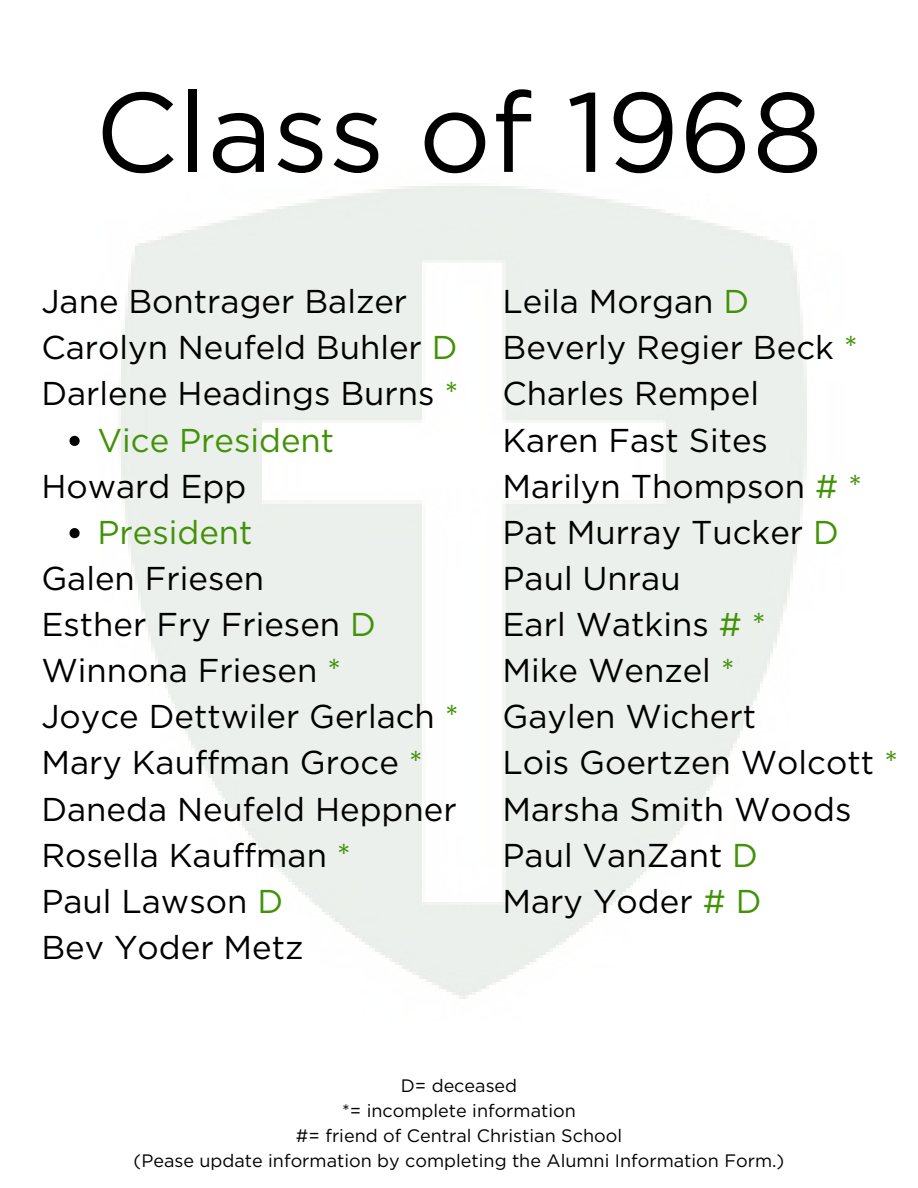
<style>
.page{position:relative;width:918px;height:1188px;background:#fff}
.page>*{position:absolute;margin:0;border:0;box-sizing:border-box;transform-origin:0 0}
.t1{font:112.5px "Gotham";color:#000}
.t2{font:33px "Gotham";color:#000}
.t3{font:33px "Gotham";color:#429207}
.t4{font:18px "Gotham";color:#000}
.s1{color:#429207}
</style>
<div class="page">
<svg style="left:70px;top:436px;width:10px;height:10px"></svg>
<svg style="left:70px;top:528px;width:10px;height:10px"></svg>
<p class="t1" style="left:95px;top:70px;width:729px">Class of 1968</p>
<p class="t2" style="left:41px;top:283px;width:367px">Jane Bontrager Balzer</p>
<p class="t2" style="left:41px;top:329px;width:418px">Carolyn Neufeld Buhler <span class="s1">D</span></p>
<p class="t2" style="left:41px;top:376px;width:419px">Darlene Headings Burns <span class="s1">*</span></p>
<p class="t3" style="left:97px;top:422px;width:238px">Vice President</p>
<p class="t2" style="left:41px;top:468px;width:206px">Howard Epp</p>
<p class="t3" style="left:97px;top:514px;width:157px">President</p>
<p class="t2" style="left:41px;top:560px;width:224px">Galen Friesen</p>
<p class="t2" style="left:41px;top:606px;width:336px">Esther Fry Friesen <span class="s1">D</span></p>
<p class="t2" style="left:41px;top:652px;width:302px">Winnona Friesen <span class="s1">*</span></p>
<p class="t2" style="left:41px;top:698px;width:419px">Joyce Dettwiler Gerlach <span class="s1">*</span></p>
<p class="t2" style="left:41px;top:745px;width:383px">Mary Kauffman Groce <span class="s1">*</span></p>
<p class="t2" style="left:41px;top:791px;width:417px">Daneda Neufeld Heppner</p>
<p class="t2" style="left:41px;top:837px;width:311px">Rosella Kauffman <span class="s1">*</span></p>
<p class="t2" style="left:41px;top:883px;width:243px">Paul Lawson <span class="s1">D</span></p>
<p class="t2" style="left:41px;top:929px;width:264px">Bev Yoder Metz</p>
<p class="t2" style="left:503px;top:283px;width:248px">Leila Morgan <span class="s1">D</span></p>
<p class="t2" style="left:503px;top:329px;width:357px">Beverly Regier Beck <span class="s1">*</span></p>
<p class="t2" style="left:503px;top:376px;width:258px">Charles Rempel</p>
<p class="t2" style="left:503px;top:422px;width:267px">Karen Fast Sites</p>
<p class="t2" style="left:503px;top:468px;width:361px">Marilyn Thompson <span class="s1"># *</span></p>
<p class="t2" style="left:503px;top:514px;width:338px">Pat Murray Tucker <span class="s1">D</span></p>
<p class="t2" style="left:503px;top:560px;width:180px">Paul Unrau</p>
<p class="t2" style="left:503px;top:606px;width:265px">Earl Watkins <span class="s1"># *</span></p>
<p class="t2" style="left:503px;top:652px;width:234px">Mike Wenzel <span class="s1">*</span></p>
<p class="t2" style="left:503px;top:698px;width:255px">Gaylen Wichert</p>
<p class="t2" style="left:503px;top:745px;width:397px">Lois Goertzen Wolcott <span class="s1">*</span></p>
<p class="t2" style="left:503px;top:791px;width:351px">Marsha Smith Woods</p>
<p class="t2" style="left:503px;top:837px;width:257px">Paul VanZant <span class="s1">D</span></p>
<p class="t2" style="left:503px;top:883px;width:260px">Mary Yoder <span class="s1"># D</span></p>
<p class="t4" style="left:401px;top:1076px;width:118px">D= deceased</p>
<p class="t4" style="left:342px;top:1101px;width:235px">*= incomplete information</p>
<p class="t4" style="left:296px;top:1126px;width:328px">#= friend of Central Christian School</p>
<p class="t4" style="left:134px;top:1150px;width:652px">(Pease update information by completing the Alumni Information Form.)</p>
</div>
